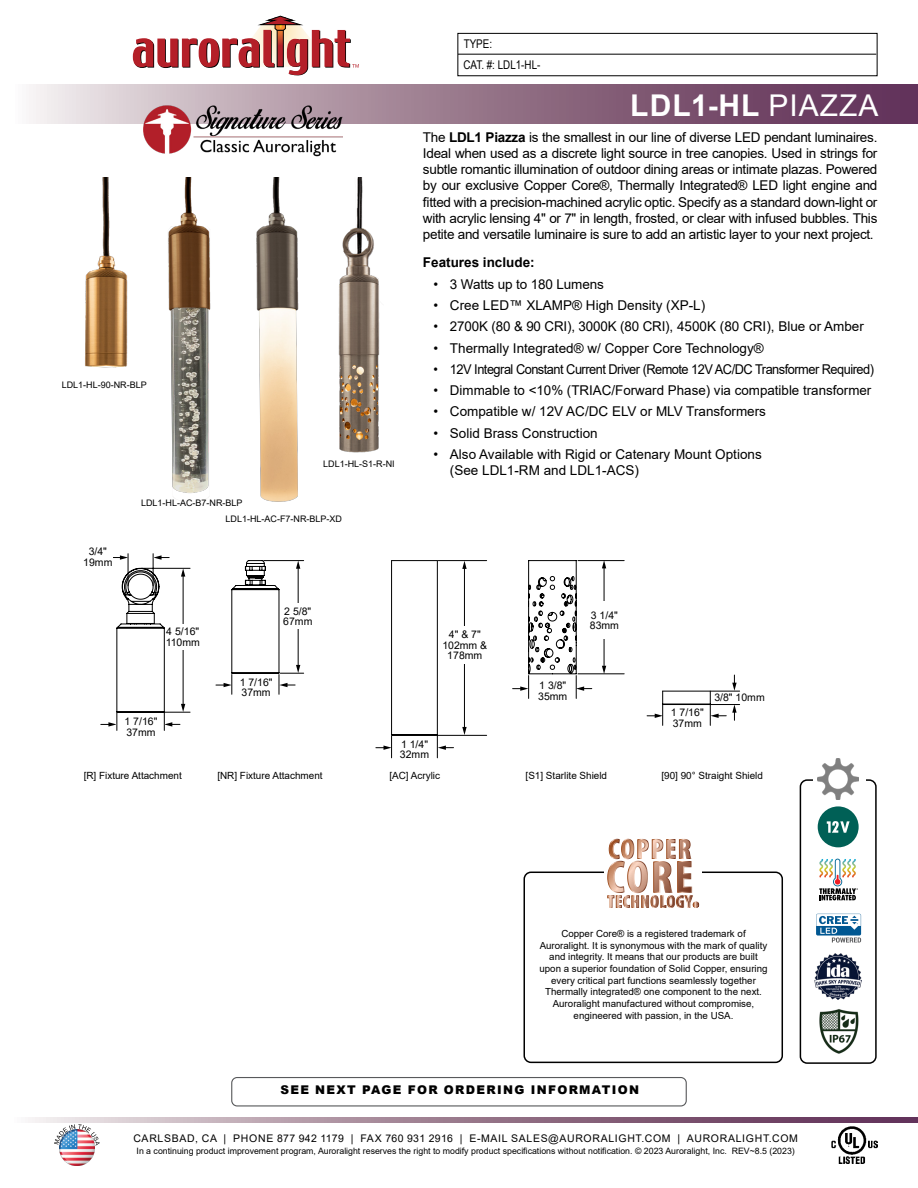
<style>
.page{position:relative;width:918px;height:1188px;background:#fff}
.page>*{position:absolute;margin:0;border:0;box-sizing:border-box;transform-origin:0 0}
.t1{font:700 30px "Arial";letter-spacing:.035em;color:#fff}
.t2{font:13.5px/16.2px "Arial";color:#000;text-align:justify}
.t3{font:13.5px "Arial";letter-spacing:-.04em;color:#000;scale:.95 1}
.t4{font:700 13.5px "Arial";color:#000}
.t5{font:900 12px "Arial";letter-spacing:.11em;color:#000}
.t6{font:12px/20.7px "Arial Narrow";color:#000}
.t7{font:10.5px/10.5px "Arial";letter-spacing:.03em;color:#000}
.t8{font:10.5px "Arial";letter-spacing:.065em;color:#000}
.t9{font:10.5px/10.5px "Arial";color:#000;text-align:center}
.t10{font:9.9px "Arial";color:#000}
.t11{font:9.75px/11.7px "Arial";color:#000;text-align:center}
.t12{font:9px/15.8px "Arial";color:#000}
.t13{font:8.7px "Arial";color:#000}
.s1{font-weight:400}
.s2{font-weight:700}
</style>
<div class="page">
<div style="left:457px;top:33px;width:421px;height:43px;border:1px solid #000"></div>
<hr style="left:458px;top:54px;width:418px;height:1px;background:#000">
<img style="left:59px;top:1146px;width:36px;height:20px">
<svg style="left:54px;top:1124px;width:46px;height:22px"></svg>
<img style="left:832px;top:1127px;width:46px;height:37px">
<svg style="left:29px;top:84px;width:889px;height:39px;background:#99798f"></svg>
<svg style="left:28px;top:1117px;width:890px;height:6px;background:#9d7f93"></svg>
<svg style="left:133px;top:16px;width:226px;height:60px"></svg>
<hr style="left:128px;top:554px;width:1px;height:32px;background:#000">
<hr style="left:153px;top:554px;width:1px;height:32px;background:#000">
<svg style="left:101px;top:555px;width:89px;height:175px"></svg>
<div style="left:165px;top:624px;width:35px;height:26px;background:#fff"></div>
<div style="left:83px;top:547px;width:30px;height:19px;background:#fff"></div>
<div style="left:120px;top:714px;width:42px;height:25px;background:#fff"></div>
<svg style="left:462px;top:727px;width:5px;height:8px"></svg>
<svg style="left:462px;top:561px;width:5px;height:8px"></svg>
<hr style="left:464px;top:565px;width:1px;height:162px;background:#000">
<div style="left:441px;top:626px;width:47px;height:38px;background:#fff"></div>
<svg style="left:376px;top:560px;width:78px;height:198px"></svg>
<hr style="left:438px;top:560px;width:49px;height:1px;background:#000">
<hr style="left:438px;top:735px;width:49px;height:1px;background:#000">
<svg style="left:647px;top:675px;width:93px;height:50px"></svg>
<svg style="left:216px;top:560px;width:88px;height:134px"></svg>
<svg style="left:602px;top:666px;width:4px;height:8px"></svg>
<svg style="left:602px;top:561px;width:4px;height:7px"></svg>
<hr style="left:604px;top:567px;width:1px;height:99px;background:#000">
<div style="left:581px;top:602px;width:47px;height:37px;background:#fff"></div>
<hr style="left:578px;top:674px;width:46px;height:1px;background:#000">
<hr style="left:578px;top:560px;width:46px;height:1px;background:#000">
<svg style="left:513px;top:560px;width:79px;height:138px"></svg>
<div style="left:231px;top:1077px;width:456px;height:30px;border:1px solid #58595b;border-radius:5px"></div>
<div style="left:524px;top:872px;width:259px;height:191px;border:2px solid #000;border-radius:7px"></div>
<div style="left:605px;top:861px;width:97px;height:41px;background:#fff"></div>
<svg style="left:607px;top:839px;width:92px;height:69px"></svg>
<div style="left:800px;top:779px;width:77px;height:285px;border:2px solid #000;border-radius:7px"></div>
<div style="left:813px;top:760px;width:53px;height:41px;background:#fff"></div>
<svg style="left:818px;top:806px;width:41px;height:41px"></svg>
<img style="left:818px;top:759px;width:40px;height:40px">
<svg style="left:819px;top:859px;width:39px;height:41px"></svg>
<img style="left:814px;top:954px;width:48px;height:46px">
<img style="left:819px;top:1009px;width:40px;height:45px">
<svg style="left:816px;top:914px;width:45px;height:29px"></svg>
<img style="left:143px;top:103px;width:199px;height:54px">
<img style="left:85px;top:177px;width:43px;height:191px">
<img style="left:168px;top:177px;width:43px;height:316px">
<img style="left:256px;top:177px;width:43px;height:325px">
<img style="left:338px;top:177px;width:42px;height:276px">
<p class="t12" style="left:62px;top:377px;width:87px">LDL1-HL-90-NR-BLP</p>
<p class="t12" style="left:323px;top:456px;width:73px">LDL1-HL-S1-R-NI</p>
<p class="t7" style="left:83px;top:546px;width:31px;text-align:center">3/4"<br>19mm</p>
<p class="t12" style="left:226px;top:495px;width:118px;text-indent:-85px">LDL1-HL-AC-B7-NR-BLP<br>LDL1-HL-AC-F7-NR-BLP-XD</p>
<p class="t7" style="left:166px;top:626px;width:36px">4 5/16"<br>110mm</p>
<p class="t7" style="left:125px;top:716px;width:34px">1 7/16"<br>37mm</p>
<p class="t7" style="left:283px;top:606px;width:31px">2 5/8"<br>67mm</p>
<p class="t7" style="left:240px;top:677px;width:34px">1 7/16"<br>37mm</p>
<p class="t6" style="left:464px;top:33px;width:78px">TYPE:<br>CAT. #: LDL1-HL-</p>
<h1 class="t1" style="left:630px;top:84px;width:250px">LDL1-HL <span class="s1">PIAZZA</span></h1>
<p class="t2" style="left:423px;top:129px;width:456px">The <span class="s2">LDL1 Piazza</span> is the smallest in our line of diverse LED pendant luminaires.<br>Ideal when used as a discrete light source in tree canopies. Used in strings for subtle romantic illumination of outdoor dining areas or intimate plazas. Powered by our exclusive Copper Core®, Thermally Integrated® LED light engine and fitted with a precision-machined acrylic optic. Specify as a standard down-light or with acrylic lensing 4" or 7" in length, frosted, or clear with infused bubbles. This petite and versatile luminaire is sure to add an artistic layer to your next project.</p>
<p class="t4" style="left:423px;top:253px;width:113px">Features include:</p>
<p class="t2" style="left:433px;top:276px;width:172px">• 3 Watts up to 180 Lumens</p>
<p class="t2" style="left:433px;top:297px;width:273px">• Cree LED™ XLAMP® High Density (XP-L)</p>
<p class="t2" style="left:433px;top:318px;width:432px">• 2700K (80 &amp; 90 CRI), 3000K (80 CRI), 4500K (80 CRI), Blue or Amber</p>
<p class="t2" style="left:433px;top:340px;width:332px">• Thermally Integrated® w/ Copper Core Technology®</p>
<p class="t3" style="left:433px;top:360px;width:465px">• 12V Integral Constant Current Driver (Remote 12V AC/DC Transformer Required)</p>
<p class="t2" style="left:433px;top:382px;width:439px">• Dimmable to &lt;10% (TRIAC/Forward Phase) via compatible transformer</p>
<p class="t2" style="left:433px;top:403px;width:334px">• Compatible w/ 12V AC/DC ELV or MLV Transformers</p>
<p class="t2" style="left:433px;top:425px;width:166px">• Solid Brass Construction</p>
<p class="t2" style="left:450px;top:446px;width:313px;text-indent:-16px">• Also Available with Rigid or Catenary Mount Options (See LDL1-RM and LDL1-ACS)</p>
<p class="t9" style="left:442px;top:629px;width:46px">4" &amp; 7"<br>102mm &amp;<br>178mm</p>
<p class="t7" style="left:538px;top:680px;width:31px">1 3/8"<br>35mm</p>
<p class="t7" style="left:590px;top:610px;width:31px">3 1/4"<br>83mm</p>
<p class="t7" style="left:671px;top:707px;width:34px">1 7/16"<br>37mm</p>
<p class="t7" style="left:714px;top:692px;width:52px">3/8" 10mm</p>
<p class="t7" style="left:400px;top:739px;width:31px">1 1/4"<br>32mm</p>
<p class="t10" style="left:84px;top:768px;width:100px">[R] Fixture Attachment</p>
<p class="t10" style="left:217px;top:768px;width:107px">[NR] Fixture Attachment</p>
<p class="t10" style="left:389px;top:768px;width:52px">[AC] Acrylic</p>
<p class="t10" style="left:526px;top:768px;width:83px">[S1] Starlite Shield</p>
<p class="t10" style="left:661px;top:768px;width:103px">[90] 90° Straight Shield</p>
<p class="t11" style="left:539px;top:928px;width:230px">Copper Core® is a registered trademark of Auroralight. It is synonymous with the mark of quality and integrity. It means that our products are built upon a superior foundation of Solid Copper, ensuring every critical part functions seamlessly together Thermally integrated® one component to the next.<br>Auroralight manufactured without compromise, engineered with passion, in the USA.</p>
<p class="t5" style="left:280px;top:1081px;width:360px">SEE NEXT PAGE FOR ORDERING INFORMATION</p>
<p class="t8" style="left:133px;top:1131px;width:666px">CARLSBAD, CA | PHONE 877 942 1179 | FAX 760 931 2916 | E-MAIL SALES@AURORALIGHT.COM | AURORALIGHT.COM</p>
<p class="t13" style="left:137px;top:1145px;width:660px">In a continuing product improvement program, Auroralight reserves the right to modify product specifications without notification. © 2023 Auroralight, Inc. REV~8.5 (2023)</p>
</div>
